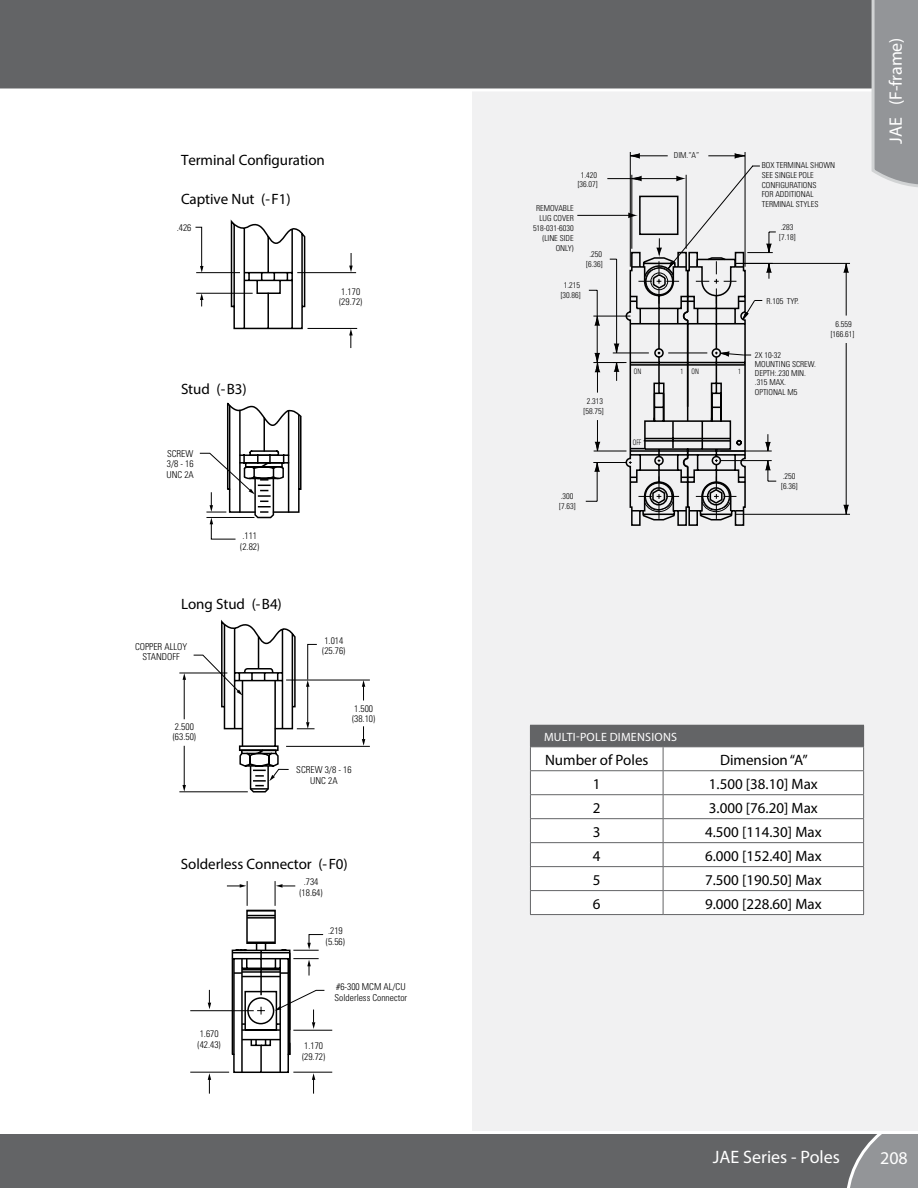
<style>
.page{position:relative;width:918px;height:1188px;background:#fff}
.page>*{position:absolute;margin:0;border:0;box-sizing:border-box;transform-origin:0 0}
.t1{font:18px "Myriad Pro";color:#fff}
.t2{font:15px "Myriad Pro";letter-spacing:-.005em;color:#000}
.t3{font:12px "Myriad Pro";letter-spacing:.02em;color:#fff}
.t4{font:300 condensed 9.45px/10.5px "Univers";color:#000}
.t5{font:300 condensed 8.1px/9.8px "Univers";color:#000;text-align:center}
.t6{font:300 condensed 7.5px "Univers";color:#000;scale:.85 1}
</style>
<div class="page">
<div style="left:472px;top:0;width:446px;height:1188px;background:#f1f1f2"></div>
<hr style="left:736px;top:514px;width:114px;height:1px;background:#000">
<hr style="left:736px;top:263px;width:114px;height:1px;background:#000">
<hr style="left:597px;top:469px;width:1px;height:32px;background:#000">
<hr style="left:593px;top:462px;width:33px;height:1px;background:#000">
<hr style="left:594px;top:451px;width:32px;height:1px;background:#000">
<hr style="left:593px;top:316px;width:37px;height:1px;background:#000">
<hr style="left:593px;top:362px;width:33px;height:1px;background:#000">
<hr style="left:630px;top:152px;width:1px;height:115px;background:#000">
<hr style="left:745px;top:152px;width:1px;height:115px;background:#000">
<hr style="left:577px;top:215px;width:56px;height:1px;background:#000">
<svg style="left:630px;top:153px;width:116px;height:6px"></svg>
<svg style="left:594px;top:463px;width:6px;height:9px"></svg>
<svg style="left:843px;top:263px;width:6px;height:252px"></svg>
<svg style="left:589px;top:290px;width:11px;height:162px"></svg>
<svg style="left:607px;top:165px;width:169px;height:361px"></svg>
<svg style="left:195px;top:219px;width:162px;height:129px"></svg>
<hr style="left:308px;top:328px;width:49px;height:1px;background:#000">
<svg style="left:199px;top:403px;width:103px;height:137px"></svg>
<hr style="left:179px;top:791px;width:69px;height:1px;background:#000">
<hr style="left:179px;top:673px;width:48px;height:1px;background:#000">
<hr style="left:184px;top:746px;width:1px;height:40px;background:#000">
<hr style="left:184px;top:679px;width:1px;height:40px;background:#000">
<svg style="left:183px;top:673px;width:3px;height:7px"></svg>
<svg style="left:182px;top:785px;width:4px;height:7px"></svg>
<svg style="left:193px;top:620px;width:177px;height:173px"></svg>
<hr style="left:190px;top:1010px;width:64px;height:1px;background:#000">
<hr style="left:190px;top:1072px;width:39px;height:1px;background:#000">
<hr style="left:293px;top:1072px;width:39px;height:1px;background:#000">
<hr style="left:293px;top:1030px;width:39px;height:1px;background:#000">
<svg style="left:208px;top:1073px;width:3px;height:21px"></svg>
<svg style="left:208px;top:990px;width:3px;height:19px"></svg>
<svg style="left:227px;top:881px;width:98px;height:213px"></svg>
<div style="left:530px;top:725px;width:334px;height:22px;background:#636466"></div>
<div style="left:531px;top:747px;width:332px;height:167px;background:#fff"></div>
<hr style="left:530px;top:770px;width:133px;height:1px;background:#636466">
<hr style="left:663px;top:770px;width:201px;height:1px;background:#636466">
<hr style="left:530px;top:794px;width:133px;height:1px;background:#636466">
<hr style="left:663px;top:794px;width:201px;height:1px;background:#636466">
<hr style="left:530px;top:818px;width:133px;height:1px;background:#636466">
<hr style="left:663px;top:818px;width:201px;height:1px;background:#636466">
<hr style="left:530px;top:842px;width:133px;height:1px;background:#636466">
<hr style="left:663px;top:842px;width:201px;height:1px;background:#636466">
<hr style="left:530px;top:866px;width:133px;height:1px;background:#636466">
<hr style="left:663px;top:866px;width:201px;height:1px;background:#636466">
<hr style="left:530px;top:890px;width:133px;height:1px;background:#636466">
<svg style="left:530px;top:747px;width:1px;height:167px"></svg>
<hr style="left:663px;top:890px;width:201px;height:1px;background:#636466">
<svg style="left:663px;top:747px;width:1px;height:167px"></svg>
<svg style="left:863px;top:747px;width:1px;height:167px"></svg>
<hr style="left:530px;top:914px;width:133px;height:1px;background:#636466">
<hr style="left:663px;top:914px;width:201px;height:1px;background:#636466">
<div style="left:0;top:1131px;width:844px;height:57px;background:#636466"></div>
<svg style="left:844px;top:1131px;width:74px;height:57px;background:#949699"></svg>
<div style="left:0;top:0;width:870px;height:91px;background:#636466"></div>
<svg style="left:870px;top:0;width:48px;height:187px;background:#9b9da0"></svg>
<h2 class="t2" style="left:181px;top:150px;width:145px">Terminal Configuration</h2>
<h2 class="t2" style="left:181px;top:190px;width:111px">Captive Nut (-F1)</h2>
<p class="t4" style="left:177px;top:222px;width:16px">.426</p>
<p class="t4" style="left:339px;top:286px;width:25px">1.170 (29.72)</p>
<h2 class="t2" style="left:181px;top:379px;width:67px">Stud (-B3)</h2>
<p class="t4" style="left:167px;top:448px;width:29px;text-align:justify">SCREW 3/8 - 16<br>UNC 2A</p>
<p class="t4" style="left:240px;top:531px;width:20px">.111 (2.82)</p>
<h2 class="t2" style="left:181px;top:595px;width:102px">Long Stud (-B4)</h2>
<p class="t4" style="left:135px;top:641px;width:54px;text-align:center">COPPER ALLOY<br>STANDOFF</p>
<p class="t4" style="left:322px;top:635px;width:25px">1.014 (25.76)</p>
<p class="t4" style="left:173px;top:721px;width:25px">2.500 (63.50)</p>
<p class="t4" style="left:352px;top:703px;width:25px">1.500 (38.10)</p>
<p class="t4" style="left:296px;top:764px;width:57px;text-align:center">SCREW 3/8 - 16<br>UNC 2A</p>
<h2 class="t2" style="left:181px;top:855px;width:168px">Solderless Connector (-F0)</h2>
<p class="t4" style="left:299px;top:877px;width:25px;text-align:center">.734 (18.64)</p>
<p class="t4" style="left:326px;top:925px;width:20px">.219 (5.56)</p>
<p class="t4" style="left:198px;top:1029px;width:25px">1.670 (42.43)</p>
<p class="t4" style="left:335px;top:981px;width:74px">#6-300 MCM AL/CU<br>Solderless Connector</p>
<p class="t4" style="left:302px;top:1041px;width:25px">1.170 (29.72)</p>
<p class="t5" style="left:578px;top:171px;width:21px;line-height:8.4px">1.420 [36.07]</p>
<p class="t5" style="left:533px;top:204px;width:42px;text-align:right">REMOVABLE<br>LUG COVER<br>518-031-6030 (LINE SIDE<br>ONLY)</p>
<p class="t5" style="left:586px;top:249px;width:18px">.250 [6.36]</p>
<p class="t5" style="left:561px;top:281px;width:21px">1.215 [30.86]</p>
<p class="t5" style="left:584px;top:396px;width:21px">2.313 [58.75]</p>
<p class="t5" style="left:559px;top:492px;width:18px;text-align:left">.300 [7.63]</p>
<p class="t6" style="left:634px;top:367px;width:10px">ON</p>
<p class="t6" style="left:633px;top:438px;width:12px">OFF</p>
<p class="t5" style="left:674px;top:151px;width:27px">DIM.“A”</p>
<p class="t5" style="left:762px;top:160px;width:75px;text-align:left">BOX TERMINAL SHOWN<br>SEE SINGLE POLE<br>CONFIGURATIONS<br>FOR ADDITIONAL<br>TERMINAL STYLES</p>
<p class="t5" style="left:779px;top:222px;width:18px;text-align:left">.283 [7.18]</p>
<p class="t5" style="left:767px;top:296px;width:34px">R.105 TYP.</p>
<p class="t6" style="left:680px;top:367px;width:23px">1 ON</p>
<p class="t6" style="left:738px;top:367px;width:5px">1</p>
<p class="t5" style="left:755px;top:350px;width:28px">2X 10-32</p>
<p class="t5" style="left:755px;top:359px;width:63px">MOUNTING SCREW.</p>
<p class="t5" style="left:755px;top:368px;width:53px">DEPTH:.230 MIN.</p>
<p class="t5" style="left:755px;top:378px;width:33px">.315 MAX.</p>
<p class="t5" style="left:755px;top:387px;width:44px">OPTIONAL M5</p>
<p class="t5" style="left:831px;top:319px;width:25px">6.559 [166.61]</p>
<p class="t5" style="left:781px;top:471px;width:18px;text-align:left">.250 [6.36]</p>
<h1 class="t1" style="left:885px;top:144px;width:108px;rotate:-90deg">JAE (F-frame)</h1>
<h3 class="t3" style="left:544px;top:729px;width:135px">MULTI-POLE DIMENSIONS</h3>
<h2 class="t2" style="left:545px;top:750px;width:105px">Number of Poles</h2>
<h2 class="t2" style="left:720px;top:750px;width:89px">Dimension “A”</h2>
<h2 class="t2" style="left:593px;top:774px;width:9px">1</h2>
<h2 class="t2" style="left:709px;top:774px;width:110px">1.500 [38.10] Max</h2>
<h2 class="t2" style="left:593px;top:798px;width:9px">2</h2>
<h2 class="t2" style="left:709px;top:798px;width:110px">3.000 [76.20] Max</h2>
<h2 class="t2" style="left:593px;top:822px;width:9px">3</h2>
<h2 class="t2" style="left:705px;top:822px;width:118px">4.500 [114.30] Max</h2>
<h2 class="t2" style="left:593px;top:846px;width:9px">4</h2>
<h2 class="t2" style="left:705px;top:846px;width:118px">6.000 [152.40] Max</h2>
<h2 class="t2" style="left:593px;top:870px;width:9px">5</h2>
<h2 class="t2" style="left:705px;top:870px;width:118px">7.500 [190.50] Max</h2>
<h2 class="t2" style="left:593px;top:894px;width:9px">6</h2>
<h2 class="t2" style="left:705px;top:894px;width:118px">9.000 [228.60] Max</h2>
<h1 class="t1" style="left:713px;top:1146px;width:129px">JAE Series - Poles</h1>
<h1 class="t1" style="left:880px;top:1147px;width:29px">208</h1>
</div>
